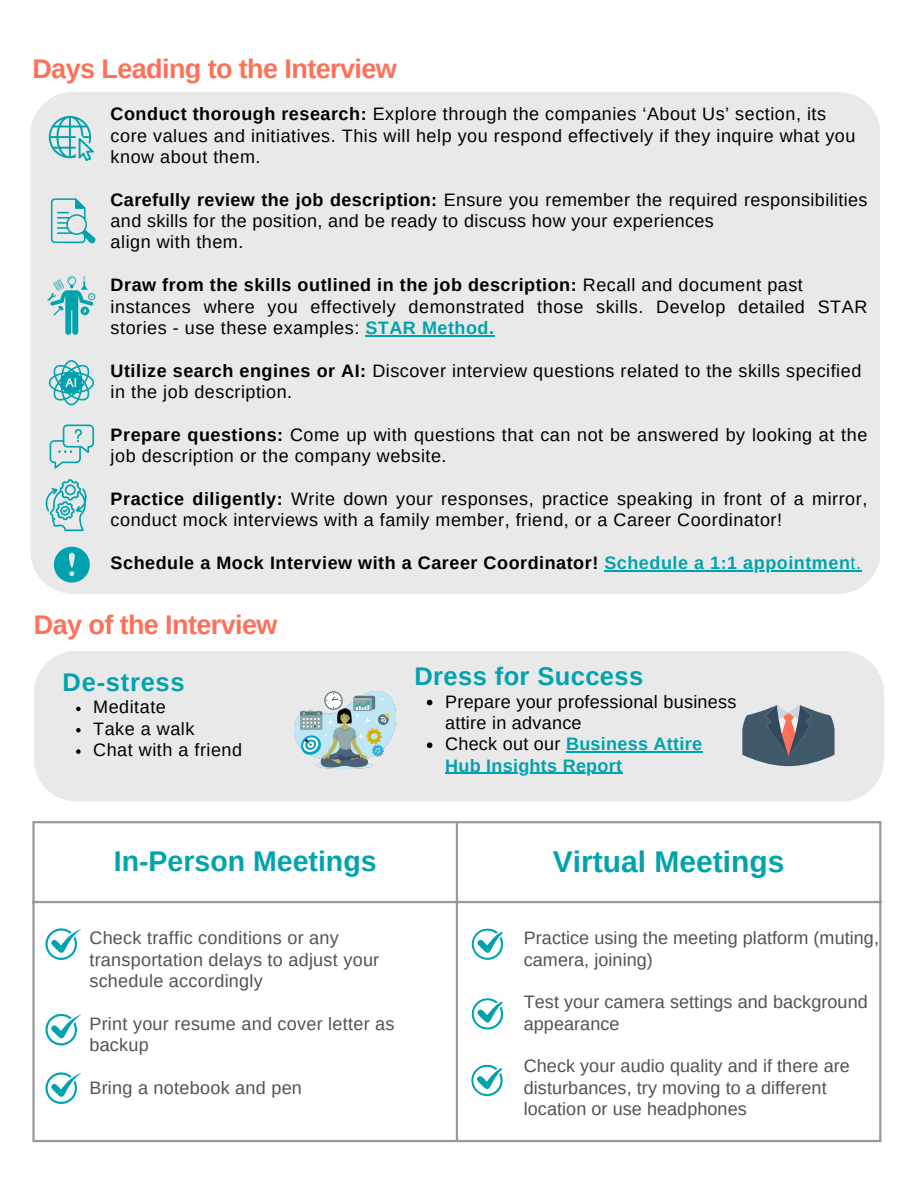
<style>
.page{position:relative;width:918px;height:1188px;background:#fff}
.page>*{position:absolute;margin:0;border:0;box-sizing:border-box;transform-origin:0 0}
.t1{font:700 30px "Arimo";color:#00a3ad}
.t2{font:700 28.5px "Arimo";color:#01a3ae}
.t3{font:700 27px "Arimo";letter-spacing:-.02em;color:#ff7058}
.t4{font:700 25.5px "Arimo";letter-spacing:.015em;color:#00a3ad}
.t5{font:18px/21.3px "Arimo";letter-spacing:.03em;color:#000}
.t6{font:18px/21.3px "Arimo";letter-spacing:.005em;color:#515254}
.t7{font:700 18px "Arimo";letter-spacing:.03em;color:#000}
.t8{font:700 18px "Arimo";letter-spacing:.015em;color:#00a3ad}
.s1{font-weight:700}
.s2{font-weight:400}
.s3{font-weight:700;color:#00a3ad}
.s4{color:#00a3ad}
.s5{font-weight:400;color:#00a3ad}
.s6{font-weight:400;color:#000}
</style>
<div class="page">
<div style="left:30px;top:92px;width:850px;height:502px;background:#e9e9e9"></div>
<svg style="left:54px;top:547px;width:36px;height:36px"></svg>
<svg style="left:51px;top:198px;width:47px;height:48px;background:#b5d9db"></svg>
<svg style="left:50px;top:425px;width:44px;height:43px;background:#c0dcde"></svg>
<svg style="left:45px;top:479px;width:42px;height:52px;background:#a7d5d8"></svg>
<svg style="left:47px;top:276px;width:48px;height:59px;background:#9dd2d5"></svg>
<svg style="left:49px;top:360px;width:45px;height:45px;background:#89ccd0"></svg>
<svg style="left:49px;top:116px;width:45px;height:45px;background:#9cd1d5"></svg>
<svg style="left:35px;top:823px;width:844px;height:317px"></svg>
<hr style="left:32px;top:823px;width:3px;height:317px;background:#999">
<hr style="left:456px;top:823px;width:2px;height:317px;background:#999">
<hr style="left:879px;top:823px;width:2px;height:317px;background:#999">
<hr style="left:32px;top:821px;width:849px;height:2px;background:#999">
<hr style="left:32px;top:901px;width:849px;height:2px;background:#999">
<hr style="left:32px;top:1140px;width:849px;height:2px;background:#999">
<div style="left:34px;top:651px;width:850px;height:150px;background:#e9e9e9"></div>
<svg style="left:472px;top:928px;width:36px;height:32px"></svg>
<svg style="left:472px;top:998px;width:36px;height:32px"></svg>
<svg style="left:471px;top:1065px;width:36px;height:31px"></svg>
<svg style="left:45px;top:928px;width:36px;height:32px"></svg>
<svg style="left:45px;top:1014px;width:36px;height:31px"></svg>
<svg style="left:45px;top:1072px;width:36px;height:32px"></svg>
<img style="left:294px;top:692px;width:101px;height:76px">
<svg style="left:742px;top:704px;width:93px;height:62px;background:#707985"></svg>
<svg style="left:427px;top:700px;width:5px;height:5px"></svg>
<svg style="left:427px;top:742px;width:5px;height:6px"></svg>
<hr style="left:566px;top:751px;width:136px;height:2px;background:#00a3ad">
<hr style="left:445px;top:773px;width:177px;height:1px;background:#00a3ad">
<hr style="left:365px;top:335px;width:130px;height:1px;background:#00a3ad">
<svg style="left:604px;top:570px;width:13px;height:1px"></svg>
<hr style="left:617px;top:570px;width:222px;height:1px;background:#00a3ad">
<svg style="left:839px;top:570px;width:23px;height:1px"></svg>
<svg style="left:76px;top:707px;width:5px;height:4px"></svg>
<svg style="left:76px;top:728px;width:5px;height:4px"></svg>
<svg style="left:76px;top:749px;width:5px;height:5px"></svg>
<p class="t3" style="left:32px;top:54px;width:366px">Days Leading to the Interview</p>
<p class="t5" style="left:111px;top:103px;width:717px"><span class="s1">Conduct thorough research:</span> Explore through the companies ‘About Us’ section, its</p>
<p class="t5" style="left:111px;top:125px;width:746px">core values and initiatives. This will help you respond effectively if they inquire what you</p>
<p class="t5" style="left:111px;top:146px;width:151px">know about them.</p>
<p class="t5" style="left:111px;top:189px;width:758px"><span class="s1">Carefully review the job description:</span> Ensure you remember the required responsibilities and skills for the position, and be ready to discuss how your experiences</p>
<p class="t5" style="left:111px;top:232px;width:134px">align with them.</p>
<p class="t7" style="left:111px;top:275px;width:694px">Draw from the skills outlined in the job description: <span class="s2">Recall and document past</span></p>
<p class="t5" style="left:111px;top:296px;width:758px">instances where you effectively demonstrated those skills. Develop detailed STAR stories - use these examples: <span class="s3">STAR Method.</span></p>
<p class="t5" style="left:111px;top:360px;width:752px"><span class="s1">Utilize search engines or AI:</span> Discover interview questions related to the skills specified</p>
<p class="t5" style="left:111px;top:381px;width:183px">in the job description.</p>
<p class="t5" style="left:111px;top:424px;width:758px"><span class="s1">Prepare questions:</span> Come up with questions that can not be answered by looking at the job description or the company website.</p>
<p class="t5" style="left:111px;top:488px;width:758px"><span class="s1">Practice diligently:</span> Write down your responses, practice speaking in front of a mirror, conduct mock interviews with a family member, friend, or a Career Coordinator!</p>
<h1 class="t7" style="left:111px;top:553px;width:752px">Schedule a Mock Interview with a Career Coordinator! <span class="s4">Schedule a 1:1 appointmen</span><span class="s5">t.</span></h1>
<p class="t3" style="left:34px;top:610px;width:245px">Day of the Interview</p>
<p class="t4" style="left:63px;top:668px;width:124px">De-stress</p>
<h1 class="t5" style="left:93px;top:696px;width:74px">Meditate</h1>
<p class="t5" style="left:93px;top:718px;width:103px">Take a walk</p>
<p class="t5" style="left:93px;top:739px;width:150px">Chat with a friend</p>
<p class="t4" style="left:414px;top:662px;width:230px">Dress for Success</p>
<p class="t5" style="left:445px;top:691px;width:293px">Prepare your professional business attire in advance</p>
<p class="t8" style="left:445px;top:734px;width:258px"><span class="s6">Check out our</span> Business Attire</p>
<p class="t8" style="left:445px;top:755px;width:179px">Hub Insights Report</p>
<h1 class="t2" style="left:114px;top:845px;width:264px">In-Person Meetings</h1>
<p class="t1" style="left:553px;top:845px;width:233px">Virtual Meetings</p>
<p class="t6" style="left:89px;top:927px;width:291px">Check traffic conditions or any transportation delays to adjust your schedule accordingly</p>
<p class="t6" style="left:89px;top:1013px;width:307px">Print your resume and cover letter as backup</p>
<p class="t6" style="left:89px;top:1077px;width:214px">Bring a notebook and pen</p>
<p class="t6" style="left:524px;top:927px;width:357px">Practice using the meeting platform (muting, camera, joining)</p>
<p class="t6" style="left:524px;top:991px;width:345px">Test your camera settings and background appearance</p>
<p class="t6" style="left:524px;top:1056px;width:328px">Check your audio quality and if there are disturbances, try moving to a different location or use headphones</p>
</div>
